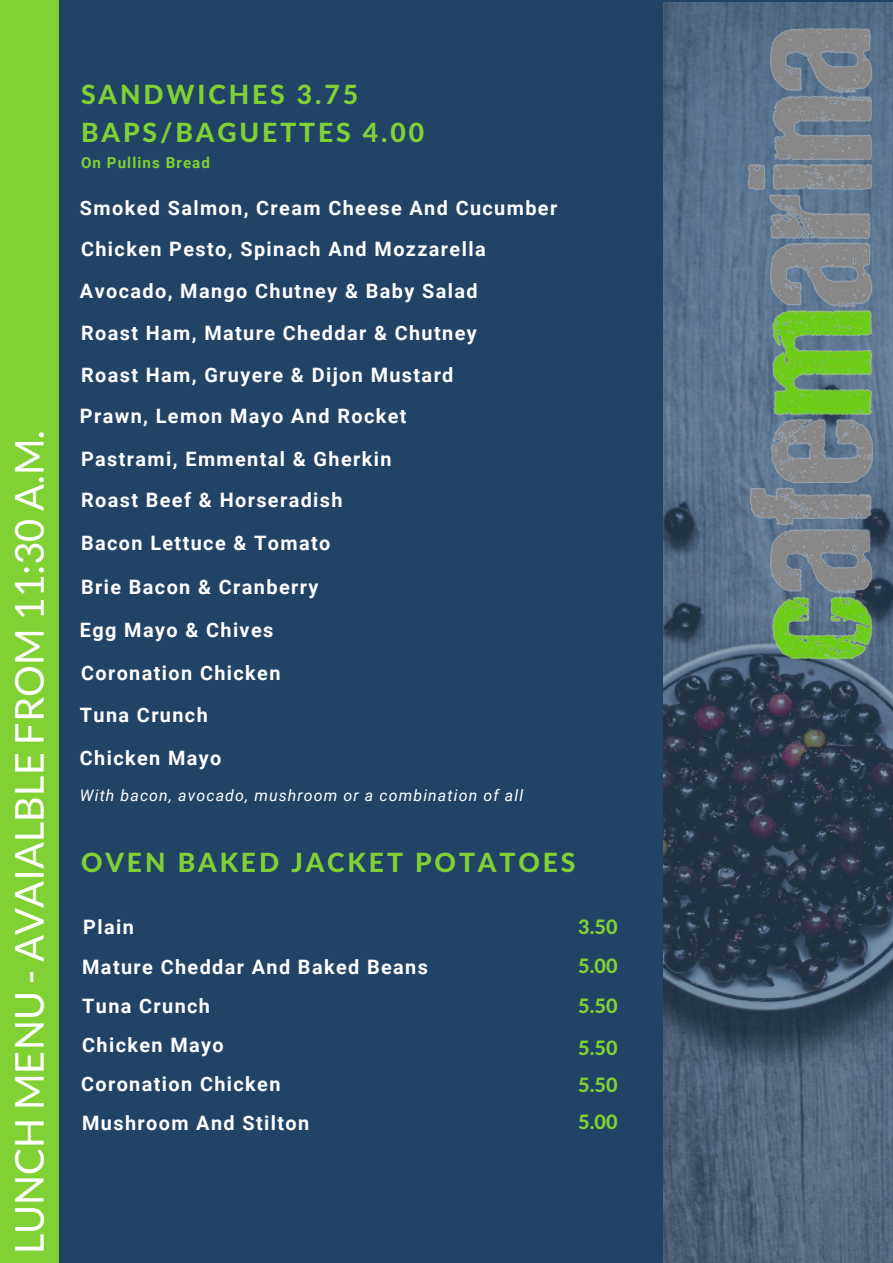
<style>
.page{position:relative;width:893px;height:1263px;background:#214466}
.page>*{position:absolute;margin:0;border:0;box-sizing:border-box;transform-origin:0 0}
.t1{font:39.75px "Lato";color:#fff}
.t2{font:800 26.55px/38.2px "Lato Latin";letter-spacing:.11em;color:#81d134}
.t3{font:700 19.8px/39.5px "Roboto";letter-spacing:.07em;color:#fff}
.t4{font:800 19.8px/41.7px "Lato Latin";color:#81d134}
.t5{font:italic 15.9px "Roboto";letter-spacing:.07em;color:#fff}
.t6{font:700 15.15px "Roboto";letter-spacing:.07em;color:#81d134}
</style>
<div class="page">
<img style="left:663px;top:2px;width:230px;height:1261px">
<div style="left:0;top:0;width:59px;height:1263px;background:#81d134"></div>
<img style="left:749px;top:28px;width:124px;height:631px">
<h1 class="t1" style="left:5px;top:1254px;width:825px;rotate:-90deg">LUNCH MENU - AVAIALBLE FROM 11:30 A.M.</h1>
<h2 class="t2" style="left:81px;top:74px;width:345px">SANDWICHES 3.75<br>BAPS/BAGUETTES 4.00</h2>
<p class="t6" style="left:81px;top:154px;width:130px">On Pullins Bread</p>
<p class="t3" style="left:80px;top:188px;width:479px">Smoked Salmon, Cream Cheese And Cucumber</p>
<p class="t3" style="left:81px;top:230px;width:406px">Chicken Pesto, Spinach And Mozzarella</p>
<p class="t3" style="left:80px;top:271px;width:399px">Avocado, Mango Chutney &amp; Baby Salad</p>
<p class="t3" style="left:81px;top:313px;width:397px">Roast Ham, Mature Cheddar &amp; Chutney</p>
<p class="t3" style="left:81px;top:356px;width:374px">Roast Ham, Gruyere &amp; Dijon Mustard</p>
<p class="t3" style="left:80px;top:396px;width:328px">Prawn, Lemon Mayo And Rocket</p>
<p class="t3" style="left:81px;top:439px;width:312px">Pastrami, Emmental &amp; Gherkin</p>
<p class="t3" style="left:81px;top:481px;width:263px">Roast Beef &amp; Horseradish</p>
<p class="t3" style="left:81px;top:524px;width:251px">Bacon Lettuce &amp; Tomato</p>
<p class="t3" style="left:81px;top:567px;width:239px">Brie Bacon &amp; Cranberry</p>
<p class="t3" style="left:80px;top:610px;width:195px">Egg Mayo &amp; Chives</p>
<p class="t3" style="left:81px;top:653px;width:201px">Coronation Chicken</p>
<p class="t3" style="left:80px;top:696px;width:129px">Tuna Crunch</p>
<p class="t3" style="left:80px;top:739px;width:143px">Chicken Mayo</p>
<p class="t5" style="left:80px;top:786px;width:445px">With bacon, avocado, mushroom or a combination of all</p>
<h2 class="t2" style="left:81px;top:842px;width:496px">OVEN BAKED JACKET POTATOES</h2>
<p class="t3" style="left:83px;top:908px;width:52px">Plain</p>
<p class="t3" style="left:82px;top:947px;width:347px">Mature Cheddar And Baked Beans</p>
<p class="t3" style="left:82px;top:986px;width:129px">Tuna Crunch</p>
<p class="t3" style="left:82px;top:1026px;width:143px">Chicken Mayo</p>
<p class="t3" style="left:81px;top:1064px;width:230px">Coronation Chicken<br>Mushroom And Stilton</p>
<p class="t4" style="left:578px;top:905px;width:41px">3.50</p>
<p class="t4" style="left:578px;top:944px;width:41px">5.00</p>
<p class="t4" style="left:578px;top:985px;width:41px">5.50<br>5.50</p>
<p class="t4" style="left:578px;top:1066px;width:41px;line-height:37.2px">5.50<br>5.00</p>
</div>
